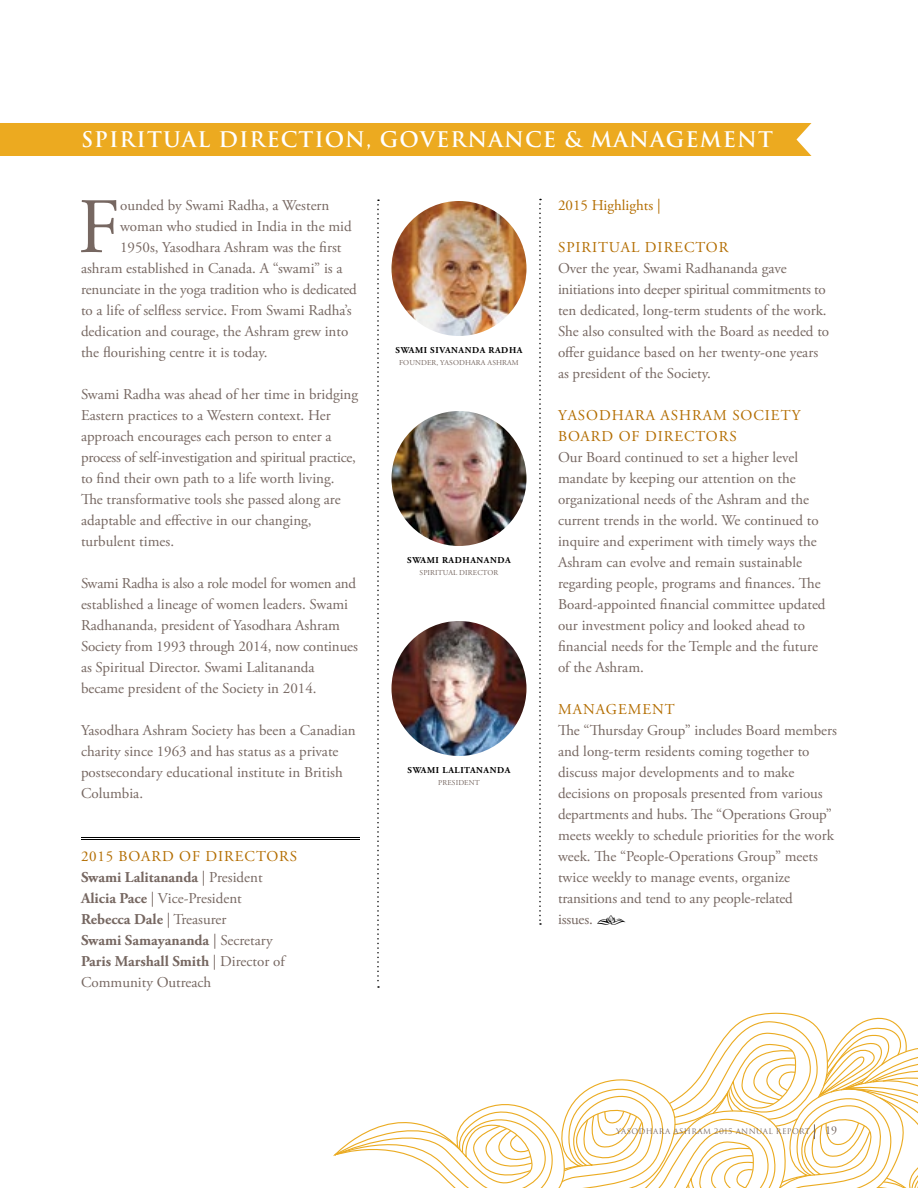
<style>
.page{position:relative;width:918px;height:1188px;background:#fff}
.page>*{position:absolute;margin:0;border:0;box-sizing:border-box;transform-origin:0 0}
.t1{font:78.3px "Adobe Garamond Pro";color:#766761}
.t2{font:700 21px "Trajan";letter-spacing:.05em;color:#fff}
.t3{font:15px/21px "Adobe Garamond Pro";color:#766761}
.t4{font:15px/21px "Adobe Garamond Pro";letter-spacing:.065em;color:#b36d01}
.t5{font:15px "Adobe Garamond Pro";color:#b36d01}
.t6{font:700 9px "Adobe Garamond Pro";letter-spacing:.065em;color:#000}
.t7{font:7.5px "Adobe Garamond Pro";letter-spacing:.015em;color:#766761}
.t8{font:7.5px "Trajan";letter-spacing:.05em;color:#766761}
.s1{color:#b36d01}
.s2{font-weight:700}
.s3{font-family:"Type Embellishments One Let Plain";font-size:18px;color:#000}
.s4{font-family:"Adobe Garamond Pro";font-size:12px}
</style>
<div class="page">
<svg style="left:377px;top:200px;width:2px;height:788px"></svg>
<svg style="left:539px;top:199px;width:2px;height:726px"></svg>
<hr style="left:81px;top:837px;width:279px;height:1px;background:#000">
<hr style="left:81px;top:839px;width:279px;height:1px;background:#000">
<img style="left:392px;top:201px;width:134px;height:135px;border-radius:68px">
<img style="left:392px;top:411px;width:134px;height:135px;border-radius:68px">
<img style="left:392px;top:621px;width:134px;height:135px;border-radius:68px">
<svg style="left:334px;top:1012px;width:584px;height:176px"></svg>
<div style="left:0;top:123px;width:812px;height:33px;background:#ecaa20"></div>
<h2 class="t2" style="left:81px;top:126px;width:694px">SPIRITUAL DIRECTION, GOVERNANCE &amp; MANAGEMENT</h2>
<h1 class="t1" style="left:78px;top:180px;width:44px">F</h1>
<p class="t3" style="left:120px;top:195px;width:211px">ounded by Swami Radha, a Western</p>
<p class="t3" style="left:120px;top:216px;width:233px">woman who studied in India in the mid</p>
<p class="t3" style="left:120px;top:237px;width:223px">1950s, Yasodhara Ashram was the first</p>
<p class="t3" style="left:81px;top:258px;width:263px">ashram established in Canada. A “swami” is a</p>
<p class="t3" style="left:81px;top:279px;width:277px">renunciate in the yoga tradition who is dedicated</p>
<p class="t3" style="left:81px;top:300px;width:272px">to a life of selfless service. From Swami Radha’s</p>
<p class="t3" style="left:81px;top:321px;width:269px">dedication and courage, the Ashram grew into</p>
<p class="t3" style="left:81px;top:342px;width:188px">the flourishing centre it is today.</p>
<p class="t3" style="left:81px;top:384px;width:279px">Swami Radha was ahead of her time in bridging Eastern practices to a Western context. Her approach encourages each person to enter a process of self-investigation and spiritual practice, to find their own path to a life worth living.<br>The transformative tools she passed along are adaptable and effective in our changing, turbulent times.</p>
<p class="t3" style="left:81px;top:573px;width:278px">Swami Radha is also a role model for women and established a lineage of women leaders. Swami Radhananda, president of Yasodhara Ashram Society from 1993 through 2014, now continues as Spiritual Director. Swami Lalitananda became president of the Society in 2014.</p>
<p class="t3" style="left:81px;top:720px;width:276px">Yasodhara Ashram Society has been a Canadian charity since 1963 and has status as a private postsecondary educational institute in British Columbia.</p>
<p class="t3" style="left:81px;top:846px;width:218px"><span class="s1">2015 BOARD OF DIRECTORS<br></span><span class="s2">Swami Lalitananda</span> | President<br><span class="s2">Alicia Pace</span> | Vice-President<br><span class="s2">Rebecca Dale</span> | Treasurer<br><span class="s2">Swami Samayananda</span> | Secretary<br><span class="s2">Paris Marshall Smith</span> | Director of<br>Community Outreach</p>
<p class="t6" style="left:396px;top:345px;width:128px">SWAMI SIVANANDA RADHA</p>
<p class="t7" style="left:399px;top:358px;width:121px">FOUNDER, YASODHARA ASHRAM</p>
<p class="t6" style="left:407px;top:555px;width:105px">SWAMI RADHANANDA</p>
<p class="t7" style="left:420px;top:568px;width:80px">SPIRITUAL DIRECTOR</p>
<p class="t6" style="left:408px;top:765px;width:104px">SWAMI LALITANANDA</p>
<p class="t7" style="left:438px;top:778px;width:43px">PRESIDENT</p>
<p class="t5" style="left:558px;top:196px;width:104px">2015 Highlights |</p>
<p class="t4" style="left:558px;top:237px;width:172px">SPIRITUAL DIRECTOR</p>
<p class="t3" style="left:558px;top:258px;width:273px">Over the year, Swami Radhananda gave initiations into deeper spiritual commitments to ten dedicated, long-term students of the work.<br>She also consulted with the Board as needed to offer guidance based on her twenty-one years as president of the Society.</p>
<p class="t4" style="left:558px;top:405px;width:244px">YASODHARA ASHRAM SOCIETY<br>BOARD OF DIRECTORS</p>
<p class="t3" style="left:558px;top:447px;width:269px">Our Board continued to set a higher level mandate by keeping our attention on the organizational needs of the Ashram and the current trends in the world. We continued to inquire and experiment with timely ways the Ashram can evolve and remain sustainable regarding people, programs and finances. The Board-appointed financial committee updated our investment policy and looked ahead to financial needs for the Temple and the future of the Ashram.</p>
<p class="t4" style="left:558px;top:699px;width:118px">MANAGEMENT</p>
<p class="t3" style="left:558px;top:720px;width:281px">The “Thursday Group” includes Board members and long-term residents coming together to discuss major developments and to make decisions on proposals presented from various departments and hubs. The “Operations Group” meets weekly to schedule priorities for the work week. The “People-Operations Group” meets twice weekly to manage events, organize transitions and tend to any people-related<br>issues. <span class="s3">ƒ</span></p>
<p class="t8" style="left:616px;top:1127px;width:222px">YASODHARA ASHRAM 2015 ANNUAL REPORT <span class="s4">19</span></p>
</div>
